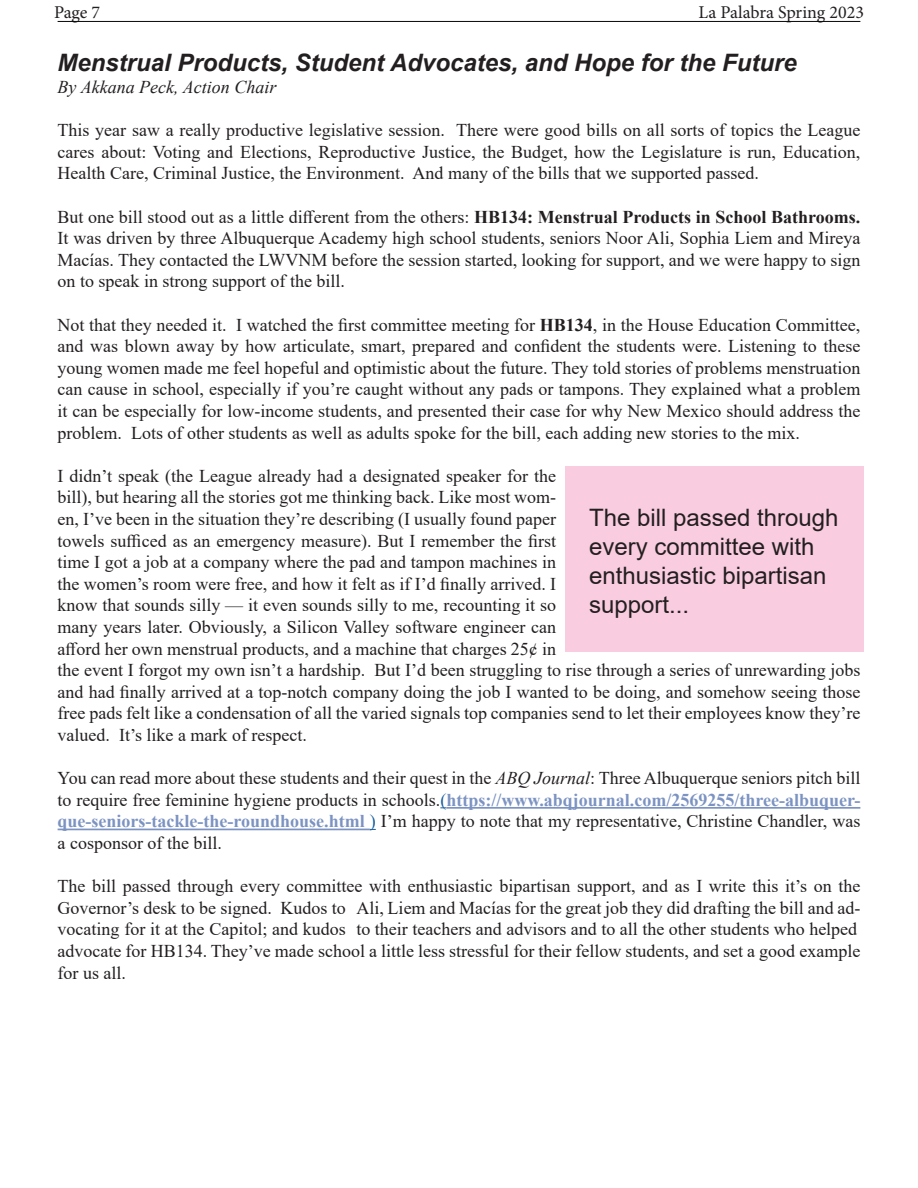
<style>
.page{position:relative;width:918px;height:1188px;background:#fff}
.page>*{position:absolute;margin:0;border:0;box-sizing:border-box;transform-origin:0 0}
.t1{font:24px/28.8px "Arial";color:#231f20}
.t2{font:italic 700 24px "Arial";color:#231f20}
.t3{font:18px/21.6px "Times New Roman";color:#231f20;text-align:justify}
.t4{font:18px "Minion Pro";letter-spacing:-.005em;color:#231f20}
.t5{font:italic 18px "Times New Roman";color:#231f20}
.s1{font-weight:700}
.s2{font-style:italic}
.s3{color:#175d9e}
.s4{font-weight:700;color:#7c93c2}
</style>
<div class="page">
<hr style="left:58px;top:21px;width:802px;height:1px;background:#090706">
<hr style="left:446px;top:807px;width:414px;height:2px;background:#7c93c2">
<hr style="left:58px;top:829px;width:312px;height:1px;background:#7c93c2">
<div style="left:565px;top:466px;width:299px;height:186px;background:#f9ccdf"></div>
<p class="t4" style="left:54px;top:1px;width:48px">Page 7</p>
<p class="t4" style="left:698px;top:1px;width:167px">La Palabra Spring 2023</p>
<p class="t2" style="left:58px;top:47px;width:741px">Menstrual Products, Student Advocates, and Hope for the Future</p>
<p class="t5" style="left:58px;top:75px;width:220px">By Akkana Peck, Action Chair</p>
<p class="t3" style="left:58px;top:119px;width:804px">This year saw a really productive legislative session. There were good bills on all sorts of topics the League cares about: Voting and Elections, Reproductive Justice, the Budget, how the Legislature is run, Education, Health Care, Criminal Justice, the Environment. And many of the bills that we supported passed.</p>
<p class="t3" style="left:58px;top:205px;width:804px">But one bill stood out as a little different from the others: <span class="s1">HB134: Menstrual Products in School Bathrooms.<br></span>It was driven by three Albuquerque Academy high school students, seniors Noor Ali, Sophia Liem and Mireya Macías. They contacted the LWVNM before the session started, looking for support, and we were happy to sign on to speak in strong support of the bill.</p>
<p class="t3" style="left:58px;top:313px;width:804px">Not that they needed it. I watched the first committee meeting for <span class="s1">HB134</span>, in the House Education Committee, and was blown away by how articulate, smart, prepared and confident the students were. Listening to these young women made me feel hopeful and optimistic about the future. They told stories of problems menstruation can cause in school, especially if you’re caught without any pads or tampons. They explained what a problem it can be especially for low-income students, and presented their case for why New Mexico should address the problem. Lots of other students as well as adults spoke for the bill, each adding new stories to the mix.</p>
<p class="t3" style="left:58px;top:464px;width:804px;text-align:left">I didn’t speak (the League already had a designated speaker for the<br>bill), but hearing all the stories got me thinking back. Like most wom-<br>en, I’ve been in the situation they’re describing (I usually found paper<br>towels sufficed as an emergency measure). But I remember the first<br>time I got a job at a company where the pad and tampon machines in<br>the women’s room were free, and how it felt as if I’d finally arrived. I<br>know that sounds silly — it even sounds silly to me, recounting it so<br>many years later. Obviously, a Silicon Valley software engineer can<br>afford her own menstrual products, and a machine that charges 25¢ in<br>the event I forgot my own isn’t a hardship. But I’d been struggling to rise through a series of unrewarding jobs and had finally arrived at a top-notch company doing the job I wanted to be doing, and somehow seeing those free pads felt like a condensation of all the varied signals top companies send to let their employees know they’re valued. It’s like a mark of respect.</p>
<p class="t3" style="left:58px;top:767px;width:804px">You can read more about these students and their quest in the <span class="s2">ABQ Journal</span>: Three Albuquerque seniors pitch bill to require free feminine hygiene products in schools.<span class="s3">(</span><span class="s4">https://www.abqjournal.com/2569255/three-albuquer&shy;que-seniors-tackle-the-roundhouse.html</span> <span class="s3">)</span> I’m happy to note that my representative, Christine Chandler, was a cosponsor of the bill.</p>
<p class="t3" style="left:58px;top:875px;width:804px">The bill passed through every committee with enthusiastic bipartisan support, and as I write this it’s on the Governor’s desk to be signed. Kudos to Ali, Liem and Macías for the great job they did drafting the bill and ad&shy;vocating for it at the Capitol; and kudos to their teachers and advisors and to all the other students who helped</p>
<p class="t3" style="left:58px;top:940px;width:804px">advocate for HB134. They’ve made school a little less stressful for their fellow students, and set a good example for us all.</p>
<p class="t1" style="left:589px;top:503px;width:251px">The bill passed through every committee with enthusiastic bipartisan support...</p>
</div>
